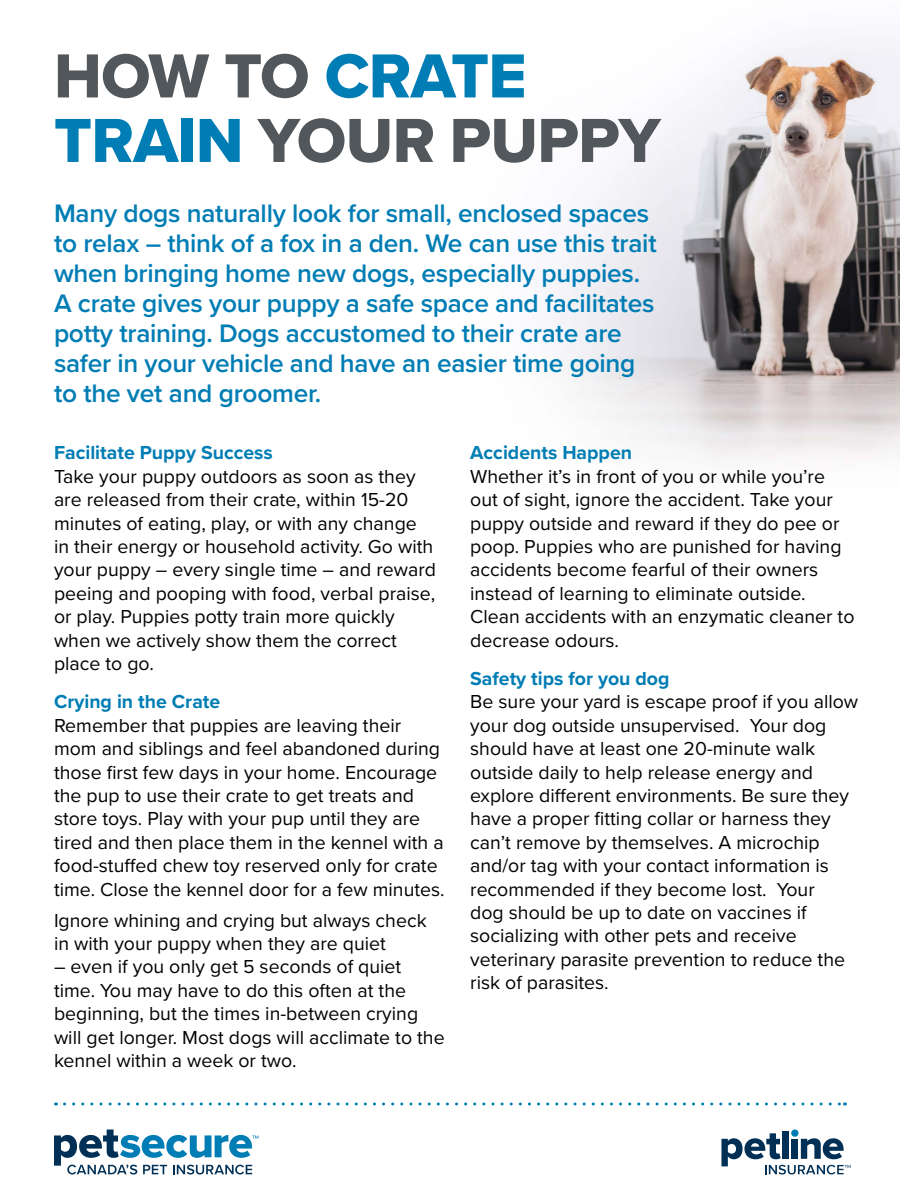
<style>
.page{position:relative;width:900px;height:1200px;background:#fff}
.page>*{position:absolute;margin:0;border:0;box-sizing:border-box;transform-origin:0 0}
.t1{font:64.5px/64.5px "Proxima Nova Extrabld";letter-spacing:-.01em;color:#52575b}
.t2{font:600 26.25px/30px "Proxima Nova";letter-spacing:-.01em;color:#007db4}
.t3{font:19.5px/23.4px "Proxima Nova";color:#000}
.t4{font:700 19.5px "Proxima Nova";color:#007db4}
.s1{color:#007db4}
</style>
<div class="page">
<svg style="left:54px;top:1130px;width:204px;height:44px"></svg>
<div style="left:782px;top:1131px;width:7px;height:28px;background:#003055"></div>
<div style="left:791px;top:1130px;width:7px;height:7px;background:#007db4;border-radius:50%"></div>
<svg style="left:721px;top:1133px;width:130px;height:41px"></svg>
<svg style="left:64px;top:1102px;width:781px;height:4px"></svg>
<img style="left:553px;top:37px;width:347px;height:421px">
<h1 class="t1" style="left:54px;top:43px;width:608px">HOW TO <span class="s1">CRATE<br>TRAIN</span> YOUR PUPPY</h1>
<p class="t2" style="left:54px;top:197px;width:604px">Many dogs naturally look for small, enclosed spaces to relax – think of a fox in a den. We can use this trait when bringing home new dogs, especially puppies.<br>A crate gives your puppy a safe space and facilitates potty training. Dogs accustomed to their crate are safer in your vehicle and have an easier time going to the vet and groomer.</p>
<p class="t4" style="left:54px;top:438px;width:220px">Facilitate Puppy Success</p>
<p class="t3" style="left:54px;top:464px;width:384px">Take your puppy outdoors as soon as they are released from their crate, within 15-20 minutes of eating, play, or with any change in their energy or household activity. Go with your puppy – every single time – and reward peeing and pooping with food, verbal praise, or play. Puppies potty train more quickly when we actively show them the correct place to go.</p>
<p class="t4" style="left:54px;top:687px;width:168px">Crying in the Crate</p>
<p class="t3" style="left:54px;top:713px;width:392px">Remember that puppies are leaving their mom and siblings and feel abandoned during those first few days in your home. Encourage the pup to use their crate to get treats and store toys. Play with your pup until they are tired and then place them in the kennel with a food-stuffed chew toy reserved only for crate time. Close the kennel door for a few minutes.</p>
<p class="t3" style="left:54px;top:907px;width:374px">Ignore whining and crying but always check in with your puppy when they are quiet</p>
<p class="t3" style="left:54px;top:954px;width:392px">– even if you only get 5 seconds of quiet time. You may have to do this often at the beginning, but the times in-between crying will get longer. Most dogs will acclimate to the kennel within a week or two.</p>
<p class="t4" style="left:470px;top:438px;width:163px">Accidents Happen</p>
<p class="t3" style="left:470px;top:464px;width:386px">Whether it’s in front of you or while you’re out of sight, ignore the accident. Take your puppy outside and reward if they do pee or poop. Puppies who are punished for having accidents become fearful of their owners instead of learning to eliminate outside.<br>Clean accidents with an enzymatic cleaner to decrease odours.</p>
<p class="t4" style="left:470px;top:664px;width:201px">Safety tips for you dog</p>
<p class="t3" style="left:470px;top:689px;width:390px">Be sure your yard is escape proof if you allow your dog outside unsupervised. Your dog should have at least one 20-minute walk outside daily to help release energy and explore different environments. Be sure they have a proper fitting collar or harness they can’t remove by themselves. A microchip and/or tag with your contact information is recommended if they become lost. Your<br>dog should be up to date on vaccines if socializing with other pets and receive veterinary parasite prevention to reduce the risk of parasites.</p>
</div>
